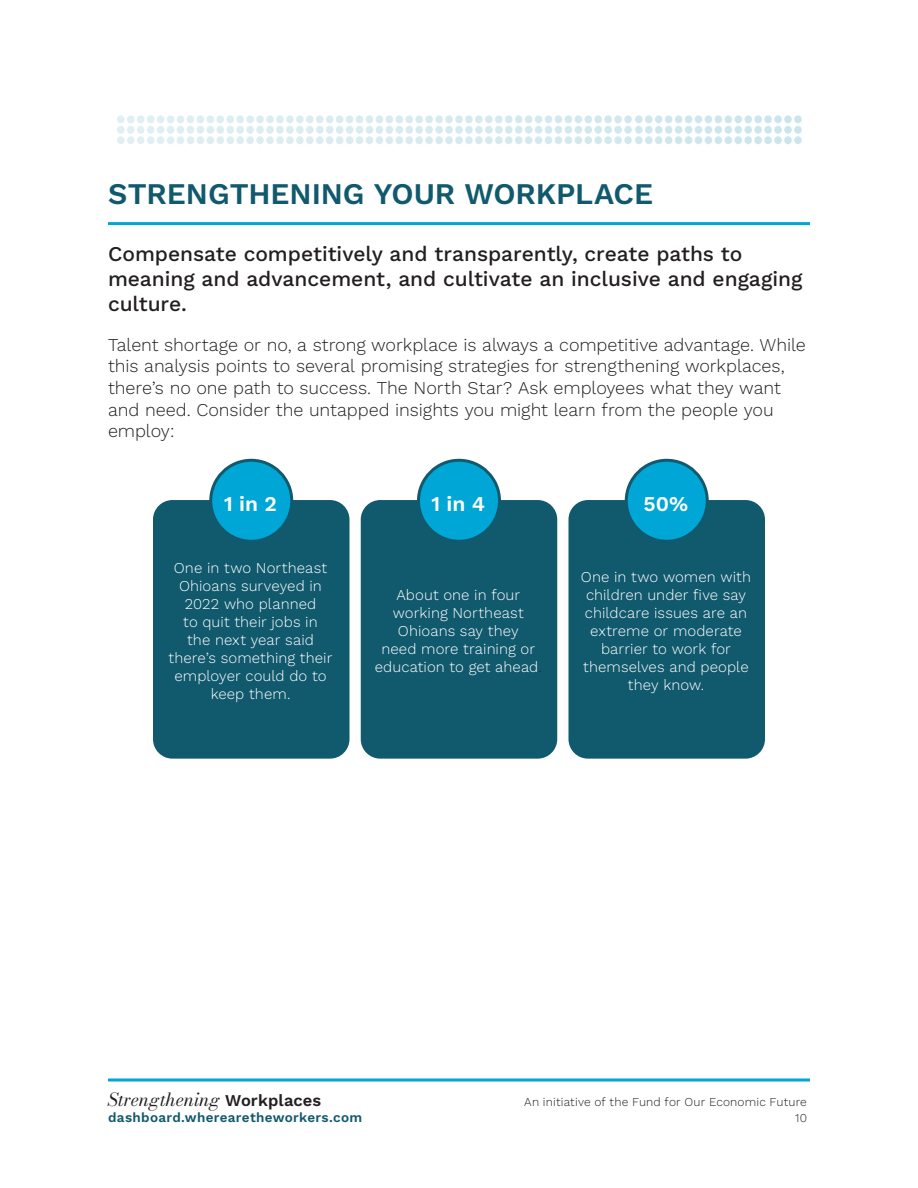
<style>
.page{position:relative;width:918px;height:1188px;background:#fff}
.page>*{position:absolute;margin:0;border:0;box-sizing:border-box;transform-origin:0 0}
.Section_header{font:600 30px "Work Sans";letter-spacing:-.005em;color:#11596d}
.Section_intro_subhea{font:500 21px/25.2px "Work Sans";letter-spacing:-.005em;color:#231f20}
.callout_number{font:600 21px "Work Sans";color:#fff}
.Body{font:300 18px/21.6px "Work Sans";letter-spacing:-.005em;color:#231f20}
.t1{font:italic 900 18px "Bodoni Moda 11 pt";color:#231f20}
.Body-2{font:300 15px/18px "Work Sans";letter-spacing:.005em;color:#fff;text-align:center}
.t2{font:600 13.5px "Work Sans";letter-spacing:.02em;color:#11596d}
.t3{font:300 12px "Work Sans";letter-spacing:.015em;color:#231f20}
.s1{color:#231f20}
.s2{font-family:"Work Sans";font-weight:600;font-style:normal;font-size:16.5px}
</style>
<div class="page">
<svg style="left:108px;top:1078px;width:702px;height:4px;background:#3fbce0"></svg>
<hr style="left:108px;top:222px;width:702px;height:3px;background:#00a6d6">
<img style="left:117px;top:115px;width:685px;height:29px">
<div style="left:154px;top:502px;width:194px;height:255px;background:#11596d;border-radius:18px"></div>
<div style="left:153px;top:500px;width:197px;height:259px;border:3px solid #11596d;border-radius:18px"></div>
<div style="left:211px;top:460px;width:81px;height:81px;background:#00a6d6;border-radius:50%"></div>
<div style="left:209px;top:459px;width:84px;height:84px;border:3px solid #11596d;border-radius:50%"></div>
<div style="left:362px;top:502px;width:194px;height:255px;background:#11596d;border-radius:18px"></div>
<div style="left:361px;top:500px;width:196px;height:259px;border:3px solid #11596d;border-radius:18px"></div>
<div style="left:418px;top:460px;width:82px;height:81px;background:#00a6d6;border-radius:50%"></div>
<div style="left:417px;top:459px;width:84px;height:84px;border:3px solid #11596d;border-radius:50%"></div>
<div style="left:570px;top:502px;width:193px;height:255px;background:#11596d;border-radius:18px"></div>
<div style="left:568px;top:500px;width:197px;height:259px;border:3px solid #11596d;border-radius:18px"></div>
<div style="left:626px;top:460px;width:81px;height:81px;background:#00a6d6;border-radius:50%"></div>
<div style="left:625px;top:459px;width:84px;height:84px;border:3px solid #11596d;border-radius:50%"></div>
<p class="Section_header" style="left:108px;top:171px;width:546px">STRENGTHENING YOUR WORKPLACE</p>
<p class="Section_intro_subhea" style="left:108px;top:240px;width:696px">Compensate competitively and transparently, create paths to meaning and advancement, and cultivate an inclusive and engaging culture.</p>
<p class="Body" style="left:108px;top:333px;width:699px">Talent shortage or no, a strong workplace is always a competitive advantage. While this analysis points to several promising strategies for strengthening workplaces, there’s no one path to success. The North Star? Ask employees what they want and need. Consider the untapped insights you might learn from the people you employ:</p>
<p class="callout_number" style="left:224px;top:487px;width:54px">1 in 2</p>
<p class="Body-2" style="left:169px;top:559px;width:165px">One in two Northeast<br>Ohioans surveyed in<br>2022 who planned<br>to quit their jobs in<br>the next year said there’s something their employer could do to keep them.</p>
<p class="callout_number" style="left:431px;top:487px;width:55px">1 in 4</p>
<p class="Body-2" style="left:375px;top:586px;width:168px">About one in four working Northeast<br>Ohioans say they<br>need more training or education to get ahead<span class="s1">.</span></p>
<p class="callout_number" style="left:644px;top:487px;width:46px">50%</p>
<p class="Body-2" style="left:581px;top:568px;width:172px">One in two women with children under five say childcare issues are an extreme or moderate barrier to work for themselves and people they know.</p>
<p class="t1" style="left:108px;top:1087px;width:215px">Strengthening <span class="s2">Workplaces</span></p>
<p class="t3" style="left:524px;top:1092px;width:284px">An initiative of the Fund for Our Economic Future</p>
<p class="t2" style="left:108px;top:1107px;width:256px">dashboard.wherearetheworkers.com</p>
<p class="t3" style="left:795px;top:1109px;width:13px">10</p>
</div>
